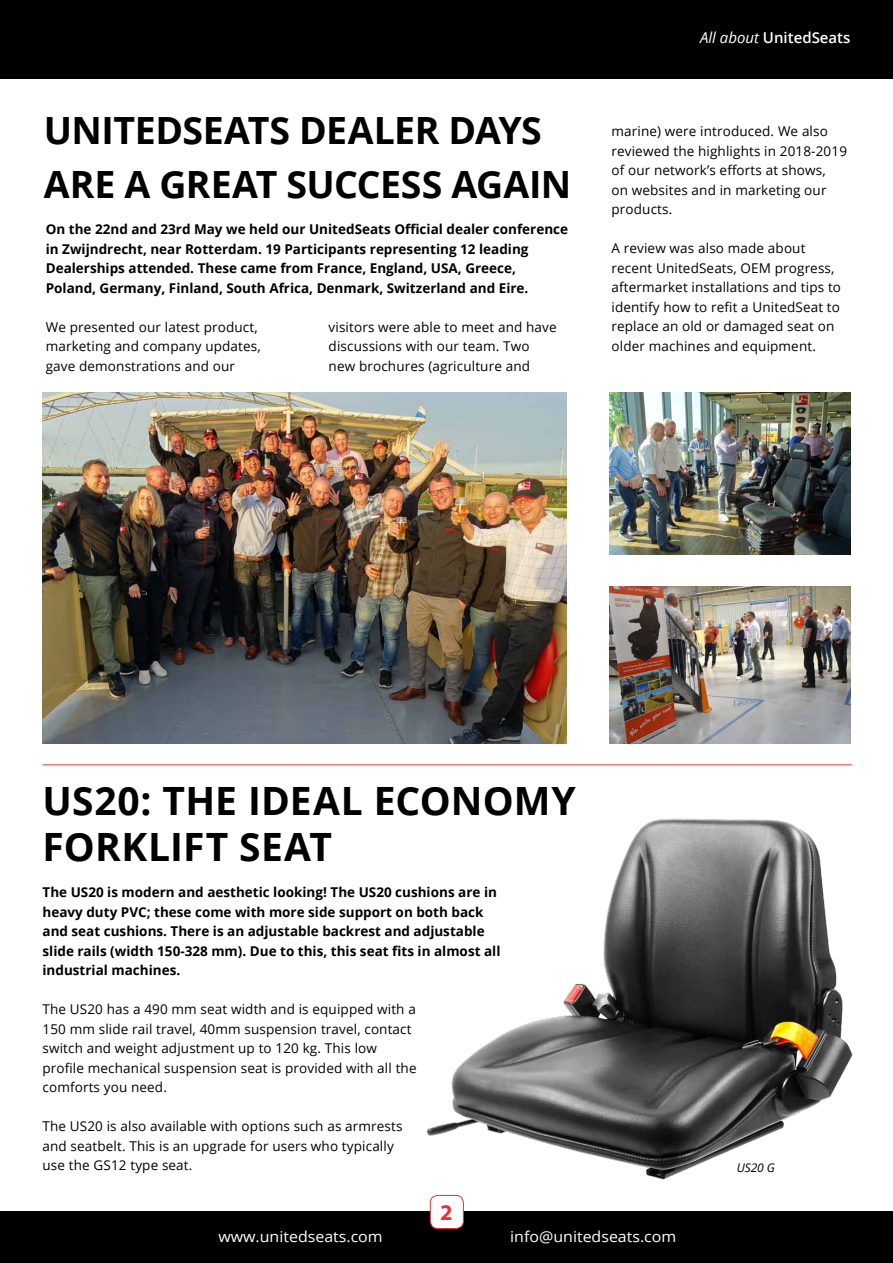
<style>
.page{position:relative;width:893px;height:1263px;background:#fff}
.page>*{position:absolute;margin:0;border:0;box-sizing:border-box;transform-origin:0 0}
.t1{font:700 39px/45px "Open Sans";letter-spacing:.005em;color:#000}
.t2{font:700 37.5px/54px "Open Sans";letter-spacing:-.015em;color:#000}
.t3{font:700 22.5px "Myriad Pro";color:#e73037}
.t4{font:15px "Open Sans";color:#fff;scale:1.06 1}
.t5{font:600 15px "Open Sans";color:#fff}
.t6{font:13.5px/19.5px "Open Sans";letter-spacing:.01em;color:#000}
.t7{font:700 13.5px/19.5px "Open Sans";color:#000}
.t8{font:italic 12px "Open Sans";color:#000}
.s1{font-weight:400;font-style:italic}
</style>
<div class="page">
<div style="left:0;top:1212px;width:893px;height:51px;background:#000"></div>
<div style="left:0;top:0;width:893px;height:79px;background:#000"></div>
<div style="left:430px;top:1195px;width:33px;height:33px;background:#fff;border-radius:7px"></div>
<div style="left:430px;top:1195px;width:34px;height:34px;border:1px solid #e73037;border-radius:7px"></div>
<img style="left:43px;top:393px;width:524px;height:351px">
<img style="left:609px;top:393px;width:241px;height:161px">
<img style="left:609px;top:586px;width:241px;height:158px">
<hr style="left:43px;top:765px;width:809px;height:1px;background:#e73037">
<img style="left:426px;top:818px;width:427px;height:383px">
<h2 class="t2" style="left:44px;top:102px;width:529px">UNITEDSEATS DEALER DAYS<br>ARE A GREAT SUCCESS AGAIN</h2>
<p class="t7" style="left:46px;top:219px;width:524px">On the 22nd and 23rd May we held our UnitedSeats Official dealer conference in Zwijndrecht, near Rotterdam. 19 Participants representing 12 leading Dealerships attended. These came from France, England, USA, Greece, Poland, Germany, Finland, South Africa, Denmark, Switzerland and Eire.</p>
<p class="t6" style="left:46px;top:317px;width:217px">We presented our latest product, marketing and company updates, gave demonstrations and our</p>
<p class="t6" style="left:329px;top:316px;width:230px">visitors were able to meet and have discussions with our team. Two new brochures (agriculture and</p>
<p class="t5" style="left:700px;top:28px;width:152px"><span class="s1">All about</span> UnitedSeats</p>
<p class="t6" style="left:611px;top:121px;width:237px">marine) were introduced. We also reviewed the highlights in 2018-2019 of our network’s efforts at shows,<br>on websites and in marketing our products.</p>
<p class="t6" style="left:611px;top:238px;width:231px">A review was also made about recent UnitedSeats, OEM progress, aftermarket installations and tips to identify how to refit a UnitedSeat to replace an old or damaged seat on older machines and equipment.</p>
<h1 class="t1" style="left:43px;top:778px;width:535px">US20: THE IDEAL ECONOMY<br>FORKLIFT SEAT</h1>
<p class="t7" style="left:43px;top:882px;width:459px">The US20 is modern and aesthetic looking! The US20 cushions are in heavy duty PVC; these come with more side support on both back and seat cushions. There is an adjustable backrest and adjustable slide rails (width 150-328 mm). Due to this, this seat fits in almost all industrial machines.</p>
<p class="t6" style="left:43px;top:999px;width:376px">The US20 has a 490 mm seat width and is equipped with a 150 mm slide rail travel, 40mm suspension travel, contact switch and weight adjustment up to 120 kg. This low profile mechanical suspension seat is provided with all the comforts you need.</p>
<p class="t6" style="left:43px;top:1116px;width:361px">The US20 is also available with options such as armrests and seatbelt. This is an upgrade for users who typically use the GS12 type seat.</p>
<h3 class="t3" style="left:440px;top:1200px;width:14px">2</h3>
<p class="t8" style="left:737px;top:1159px;width:40px">US20 G</p>
<p class="t4" style="left:218px;top:1226px;width:157px">www.unitedseats.com</p>
<p class="t4" style="left:510px;top:1226px;width:158px">info@unitedseats.com</p>
</div>
